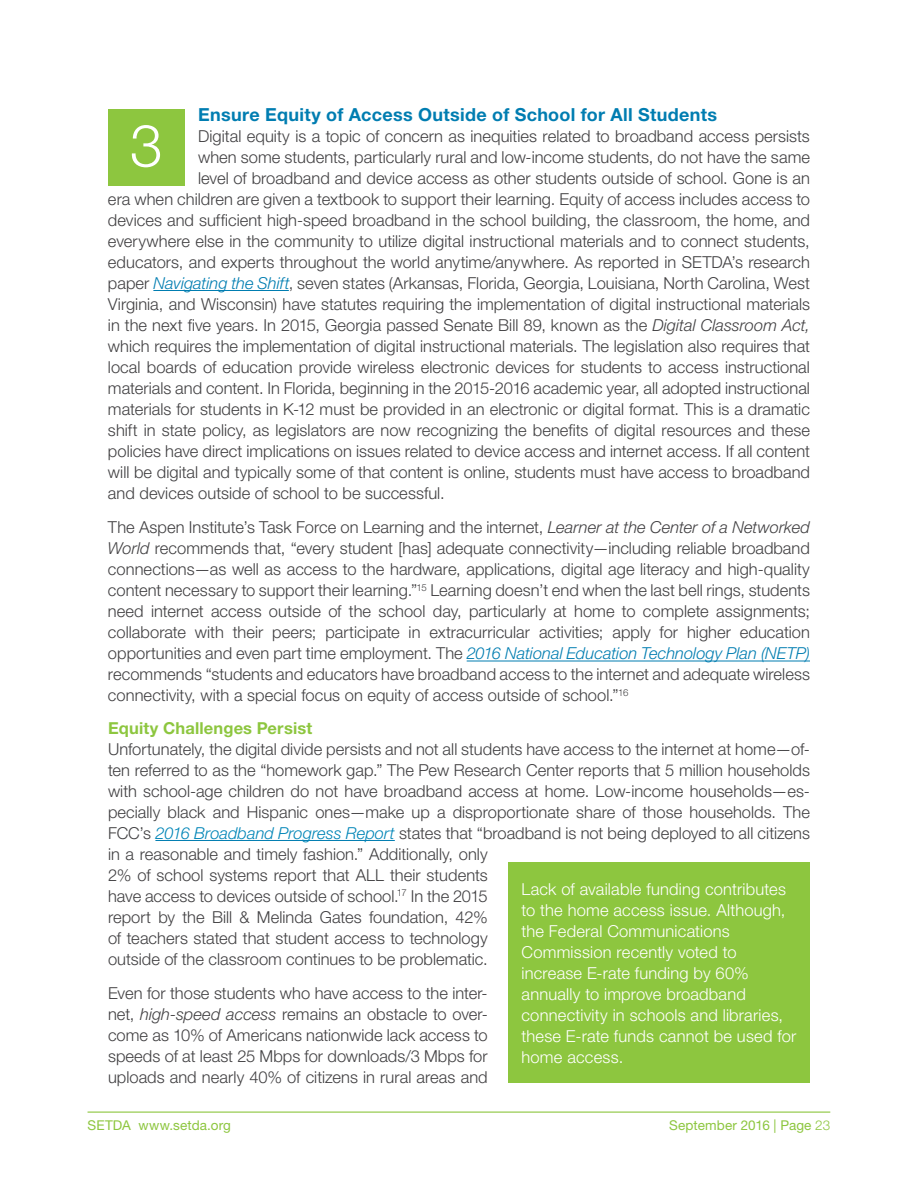
<style>
.page{position:relative;width:918px;height:1188px;background:#fff}
.page>*{position:absolute;margin:0;border:0;box-sizing:border-box;transform-origin:0 0}
.t1{font:300 58.8px "Helvetica Neue LT Std";color:#fff}
.t2{font:700 18px "Helvetica Neue LT Std";letter-spacing:.02em;color:#007db1}
.t3{font:300 16.5px/21px "Helvetica Neue LT Std";color:#414042;text-align:justify}
.t4{font:300 16.5px/21px "Helvetica Neue LT Std";letter-spacing:.01em;color:#fff}
.t5{font:13.5px "Helvetica Neue LT Std";letter-spacing:.01em;color:#8dc63f}
.s1{font-style:italic;color:#007db1}
.s2{font-style:italic}
.s3{font-weight:700;color:#8dc63f}
.s4{font-style:italic;color:#0085b7}
.s5{font-weight:300}
</style>
<div class="page">
<hr style="left:88px;top:1112px;width:742px;height:1px;background:#8dc63f">
<hr style="left:153px;top:290px;width:136px;height:1px;background:#007db1">
<hr style="left:467px;top:661px;width:343px;height:1px;background:#007db1">
<hr style="left:155px;top:840px;width:240px;height:1px;background:#007db1">
<div style="left:108px;top:109px;width:77px;height:76px;background:#8dc63f"></div>
<div style="left:508px;top:862px;width:302px;height:221px;background:#8dc63f"></div>
<p class="t2" style="left:198px;top:103px;width:521px">Ensure Equity of Access Outside of School for All Students</p>
<p class="t3" style="left:198px;top:125px;width:613px">Digital equity is a topic of concern as inequities related to broadband access persists</p>
<p class="t3" style="left:198px;top:146px;width:613px">when some students, particularly rural and low-income students, do not have the same</p>
<p class="t3" style="left:198px;top:167px;width:613px">level of broadband and device access as other students outside of school. Gone is an</p>
<p class="t3" style="left:108px;top:188px;width:704px">era when children are given a textbook to support their learning. Equity of access includes access to</p>
<p class="t3" style="left:108px;top:209px;width:704px">devices and sufficient high-speed broadband in the school building, the classroom, the home, and</p>
<p class="t3" style="left:108px;top:230px;width:703px">everywhere else in the community to utilize digital instructional materials and to connect students,</p>
<p class="t3" style="left:108px;top:251px;width:704px">educators, and experts throughout the world anytime/anywhere. As reported in SETDA’s research</p>
<p class="t3" style="left:108px;top:272px;width:704px">paper <span class="s1">Navigating the Shift</span>, seven states (Arkansas, Florida, Georgia, Louisiana, North Carolina, West</p>
<p class="t3" style="left:108px;top:293px;width:704px">Virginia, and Wisconsin) have statutes requiring the implementation of digital instructional materials</p>
<p class="t3" style="left:108px;top:314px;width:704px">in the next five years. In 2015, Georgia passed Senate Bill 89, known as the <span class="s2">Digital Classroom Act,</span></p>
<p class="t3" style="left:108px;top:335px;width:704px">which requires the implementation of digital instructional materials. The legislation also requires that</p>
<p class="t3" style="left:108px;top:356px;width:704px">local boards of education provide wireless electronic devices for students to access instructional</p>
<p class="t3" style="left:108px;top:377px;width:704px">materials and content. In Florida, beginning in the 2015-2016 academic year, all adopted instructional</p>
<p class="t3" style="left:108px;top:398px;width:703px">materials for students in K-12 must be provided in an electronic or digital format. This is a dramatic</p>
<p class="t3" style="left:108px;top:419px;width:703px">shift in state policy, as legislators are now recognizing the benefits of digital resources and these</p>
<p class="t3" style="left:108px;top:440px;width:704px">policies have direct implications on issues related to device access and internet access. If all content</p>
<p class="t3" style="left:108px;top:461px;width:704px">will be digital and typically some of that content is online, students must have access to broadband</p>
<p class="t3" style="left:108px;top:482px;width:338px">and devices outside of school to be successful.</p>
<p class="t3" style="left:108px;top:517px;width:704px">The Aspen Institute’s Task Force on Learning and the internet, <span class="s2">Learner at the Center of a Networked World</span> recommends that, “every student [has] adequate connectivity—including reliable broadband connections—as well as access to the hardware, applications, digital age literacy and high-quality content necessary to support their learning.”<sup>15</sup> Learning doesn’t end when the last bell rings, students need internet access outside of the school day, particularly at home to complete assignments; collaborate with their peers; participate in extracurricular activities; apply for higher education opportunities and even part time employment. The <span class="s1">2016 National Education Technology Plan (NETP) </span>recommends “students and educators have broadband access to the internet and adequate wireless connectivity, with a special focus on equity of access outside of school.”<sup>16</sup></p>
<p class="t3" style="left:108px;top:717px;width:704px;text-align:left"><span class="s3">Equity Challenges Persist<br></span>Unfortunately, the digital divide persists and not all students have access to the internet at home—of&shy;ten referred to as the “homework gap.” The Pew Research Center reports that 5 million households with school-age children do not have broadband access at home. Low-income households—es&shy;pecially black and Hispanic ones—make up a disproportionate share of those households. The FCC’s <span class="s4">2016 Broadband Progress Report</span> states that “broadband is not being deployed to all citizens in a reasonable and timely fashion.” Additionally, only<br>2% of school systems report that ALL their students<br>have access to devices outside of school.<sup>17</sup> In the 2015<br>report by the Bill &amp; Melinda Gates foundation, 42%<br>of teachers stated that student access to technology<br>outside of the classroom continues to be problematic.</p>
<p class="t3" style="left:108px;top:983px;width:381px">Even for those students who have access to the inter&shy;net, <span class="s2">high-speed access</span> remains an obstacle to over&shy;come as 10% of Americans nationwide lack access to speeds of at least 25 Mbps for downloads/3 Mbps for uploads and nearly 40% of citizens in rural areas and</p>
<p class="t1" style="left:130px;top:110px;width:34px">3</p>
<p class="t4" style="left:522px;top:878px;width:276px">Lack of available funding contributes to the home access issue. Although, the Federal Communications<br>Commission recently voted to increase E-rate funding by 60% annually to improve broadband connectivity in schools and libraries, these E-rate funds cannot be used for home access.</p>
<p class="t5" style="left:87px;top:1117px;width:145px">SETDA www.setda.org</p>
<p class="t5" style="left:669px;top:1117px;width:163px">September 2016 | Page <span class="s5">23</span></p>
</div>
